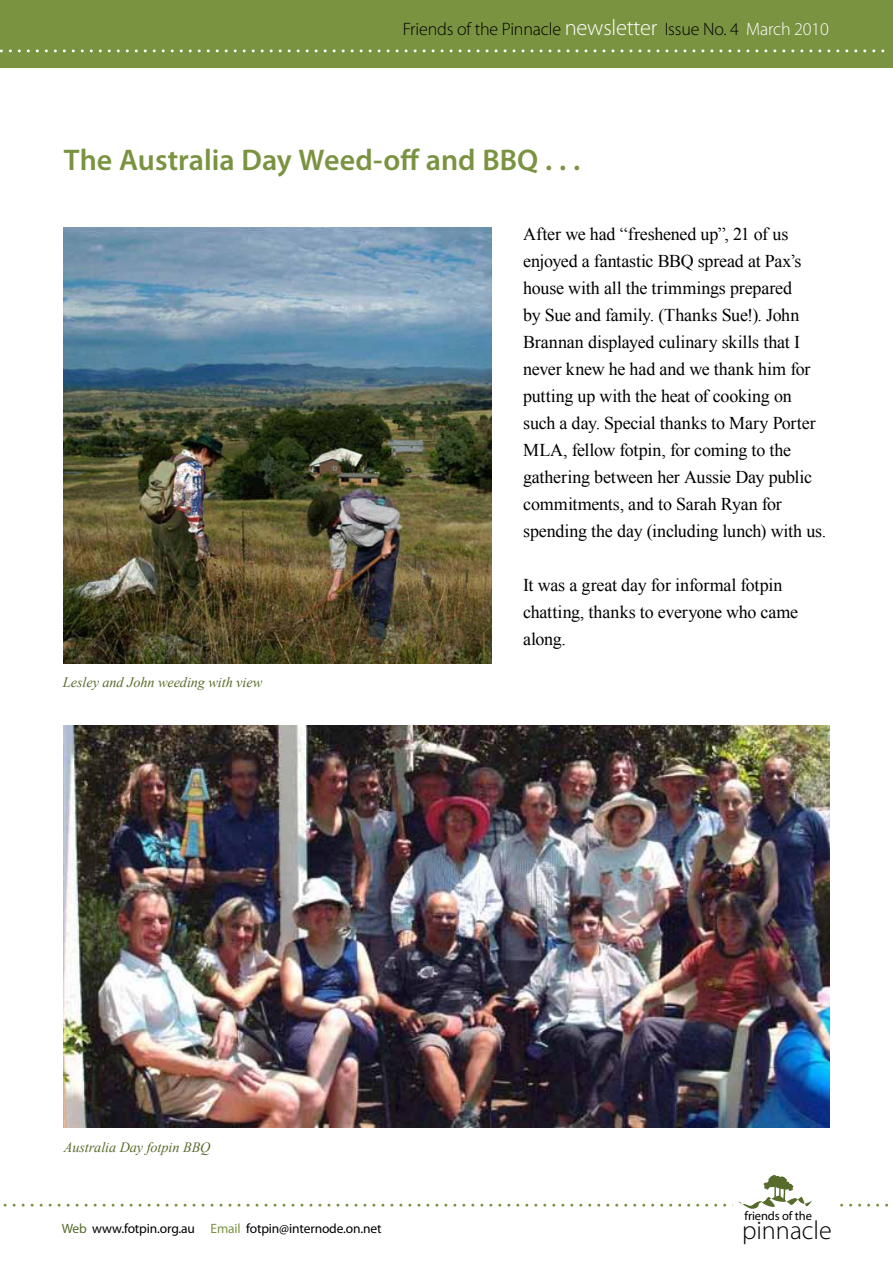
<style>
.page{position:relative;width:893px;height:1263px;background:#fff}
.page>*{position:absolute;margin:0;border:0;box-sizing:border-box;transform-origin:0 0}
.t1{font:600 30px "Myriad Pro";color:#7a9341}
.t2{font:300 26.1px "Myriad Pro";color:#000}
.t3{font:18px/27px "Times New Roman";letter-spacing:-.01em;color:#000}
.t4{font:300 18px "Myriad Pro";letter-spacing:-.01em;color:#000}
.t5{font:italic 14.25px "Times New Roman";letter-spacing:-.005em;color:#576c2c}
.t6{font:13.5px "Myriad Pro";letter-spacing:-.01em;color:#000}
.t7{font:12.45px "Myriad Pro";letter-spacing:-.01em;color:#000}
.s1{font-size:22.5px;color:#fff}
.s2{color:#fff}
.s3{color:#576c2c}
.s4{color:#7a9341}
</style>
<div class="page">
<div style="left:0;top:0;width:893px;height:67px;background:#7a9341"></div>
<svg style="left:0;top:49px;width:885px;height:3px"></svg>
<img style="left:64px;top:227px;width:428px;height:436px">
<img style="left:64px;top:726px;width:765px;height:401px">
<svg style="left:3px;top:1174px;width:886px;height:41px"></svg>
<p class="t4" style="left:403px;top:19px;width:428px">Friends of the Pinnacle <span class="s1">newsletter</span> Issue No. 4 <span class="s2">March 2010</span></p>
<h1 class="t1" style="left:64px;top:141px;width:518px">The Australia Day Weed-off and BBQ . . .</h1>
<p class="t5" style="left:63px;top:673px;width:201px">Lesley and John weeding with view</p>
<p class="t5" style="left:64px;top:1138px;width:148px">Australia Day fotpin BBQ</p>
<p class="t3" style="left:523px;top:220px;width:305px">After we had “freshened up”, 21 of us enjoyed a fantastic BBQ spread at Pax’s house with all the trimmings prepared<br>by Sue and family. (Thanks Sue!). John Brannan displayed culinary skills that I never knew he had and we thank him for putting up with the heat of cooking on such a day. Special thanks to Mary Porter MLA, fellow fotpin, for coming to the gathering between her Aussie Day public commitments, and to Sarah Ryan for spending the day (including lunch) with us.</p>
<p class="t3" style="left:523px;top:571px;width:276px">It was a great day for informal fotpin chatting, thanks to everyone who came along.</p>
<p class="t7" style="left:744px;top:1208px;width:69px">friends of the</p>
<p class="t6" style="left:62px;top:1220px;width:321px"><span class="s3">Web</span> www.fotpin.org.au <span class="s4">Email</span> fotpin@internode.on.net</p>
<h2 class="t2" style="left:742px;top:1216px;width:91px">pinnacle</h2>
</div>
